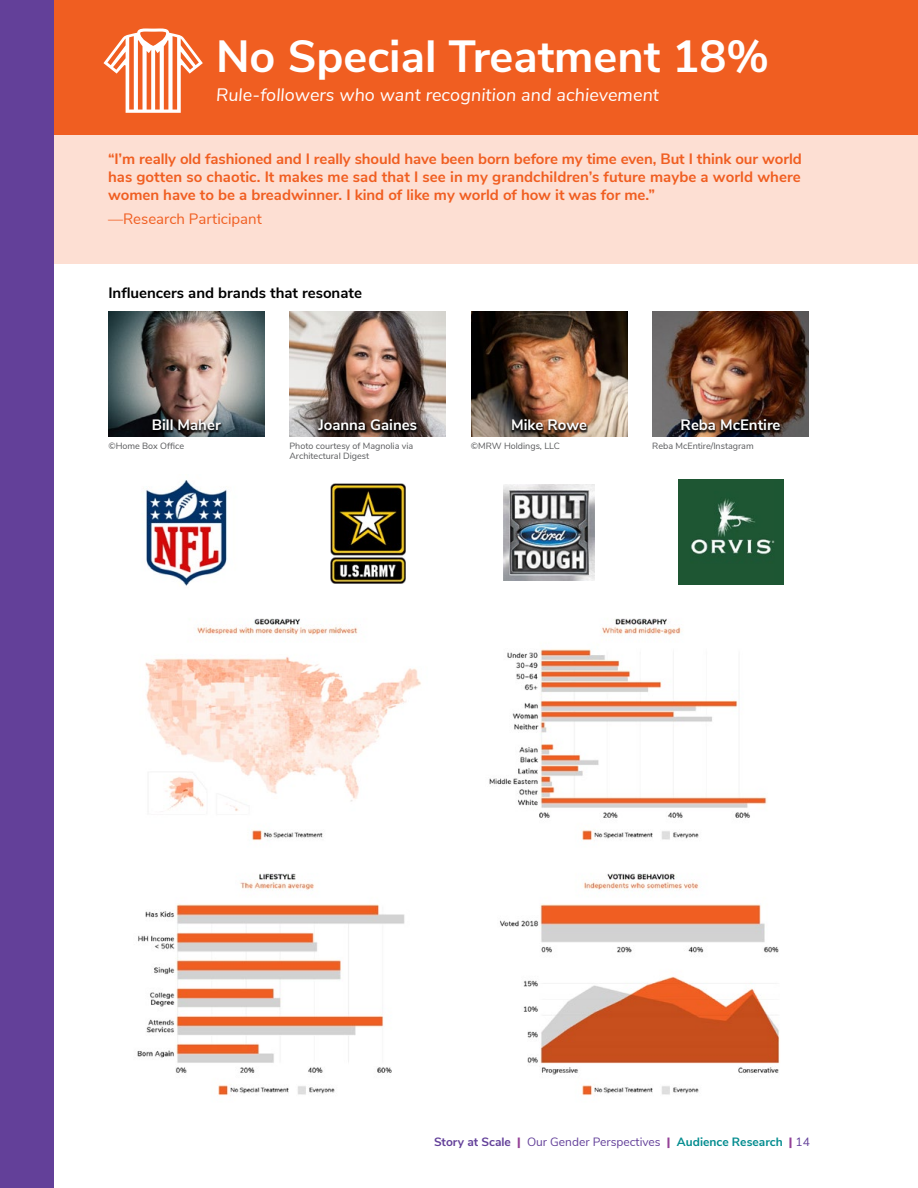
<style>
.page{position:relative;width:918px;height:1188px;background:#fff}
.page>*{position:absolute;margin:0;border:0;box-sizing:border-box;transform-origin:0 0}
.t1{font:700 45px "Nunito Sans";color:#fff}
.t2{font:italic 18px "Nunito Sans";letter-spacing:.005em;color:#fff}
.t3{font:700 15px/18px "Nunito Sans";color:#f05e21;text-align:justify}
.t4{font:700 15px "Nunito Sans";color:#fff}
.t5{font:700 15px "Nunito Sans";color:#000}
.t6{font:15px "Nunito Sans";color:#f05e21}
.t7{font:12px "Nunito Sans";color:#634099}
.t8{font:9px/10.8px "Nunito Sans";color:#58595b}
.s1{font-weight:700}
.s2{font-weight:900;color:#944096}
.s3{font-weight:700;color:#038c8f}
</style>
<div class="page">
<div style="left:0;top:0;width:54px;height:1188px;background:#634099"></div>
<div style="left:54px;top:0;width:864px;height:135px;background:#f05e21"></div>
<div style="left:54px;top:135px;width:864px;height:129px;background:#fddfd3"></div>
<img style="left:146px;top:480px;width:81px;height:106px">
<img style="left:330px;top:483px;width:75px;height:100px">
<img style="left:504px;top:485px;width:91px;height:96px">
<img style="left:678px;top:479px;width:105px;height:105px">
<img style="left:145px;top:618px;width:276px;height:223px">
<img style="left:137px;top:873px;width:268px;height:223px">
<img style="left:489px;top:618px;width:278px;height:223px">
<img style="left:500px;top:873px;width:280px;height:223px">
<img style="left:108px;top:312px;width:157px;height:124px">
<div style="left:151px;top:420px;width:71px;height:14px;background:#000;opacity:.75"></div>
<img style="left:290px;top:312px;width:156px;height:124px">
<div style="left:316px;top:420px;width:102px;height:14px;background:#000;opacity:.75"></div>
<img style="left:471px;top:312px;width:156px;height:124px">
<div style="left:510px;top:420px;width:78px;height:14px;background:#000;opacity:.75"></div>
<img style="left:653px;top:312px;width:156px;height:124px">
<div style="left:680px;top:420px;width:102px;height:14px;background:#000;opacity:.75"></div>
<svg style="left:103px;top:28px;width:100px;height:85px"></svg>
<h1 class="t1" style="left:216px;top:24px;width:555px">No Special Treatment 18%</h1>
<p class="t2" style="left:216px;top:81px;width:445px">Rule-followers who want recognition and achievement</p>
<p class="t3" style="left:108px;top:149px;width:695px">“I’m really old fashioned and I really should have been born before my time even, But I think our world has gotten so chaotic. It makes me sad that I see in my grandchildren’s future maybe a world where women have to be a breadwinner. I kind of like my world of how it was for me.”</p>
<p class="t6" style="left:108px;top:208px;width:155px">—Research Participant</p>
<p class="t5" style="left:108px;top:281px;width:255px">Influencers and brands that resonate</p>
<p class="t4" style="left:152px;top:414px;width:70px">Bill Maher</p>
<p class="t8" style="left:108px;top:440px;width:77px">©Home Box Office</p>
<p class="t4" style="left:318px;top:414px;width:100px">Joanna Gaines</p>
<p class="t8" style="left:289px;top:440px;width:125px">Photo courtesy of Magnolia via<br>Architectural Digest</p>
<p class="t4" style="left:511px;top:414px;width:78px">Mike Rowe</p>
<p class="t8" style="left:471px;top:440px;width:90px">©MRW Holdings, LLC</p>
<p class="t4" style="left:681px;top:414px;width:102px">Reba McEntire</p>
<p class="t8" style="left:652px;top:440px;width:103px">Reba McEntire/Instagram</p>
<p class="t7" style="left:434px;top:1133px;width:377px"><span class="s1">Story at Scale</span> <span class="s2">|</span> Our Gender Perspectives <span class="s2">|</span> <span class="s3">Audience Research</span> <span class="s2">|</span> 14</p>
</div>
